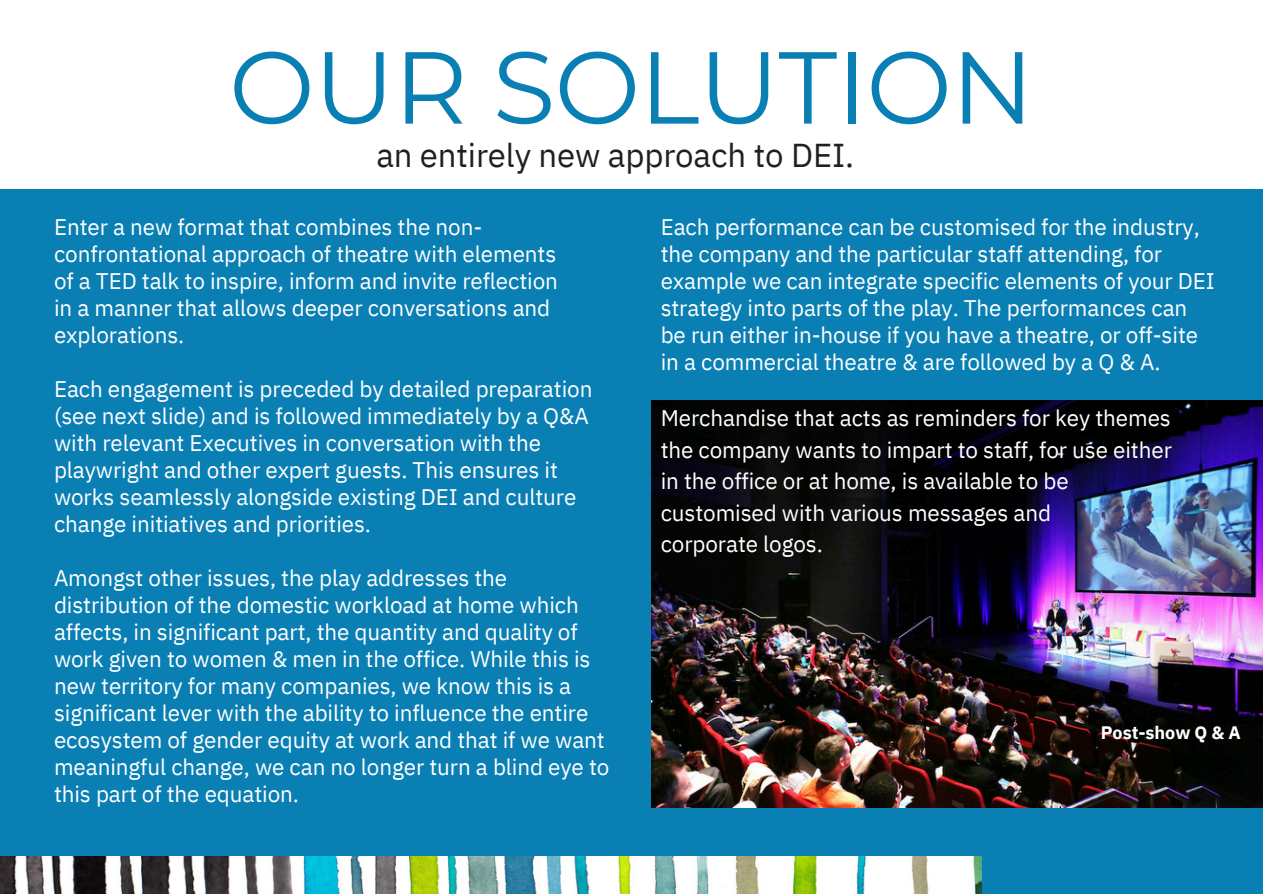
<style>
.page{position:relative;width:1263px;height:894px;background:#fff}
.page>*{position:absolute;margin:0;border:0;box-sizing:border-box;transform-origin:0 0}
.t1{font:102px "Montserrat";letter-spacing:-.01em;color:#097fb4}
.t2{font:33px "IBM Plex Sans";letter-spacing:-.005em;color:#231f20}
.t3{font:22.5px/27px "IBM Plex Sans";letter-spacing:-.005em;color:#fff}
.t4{font:700 18px "IBM Plex Sans";letter-spacing:-.005em;color:#fff}
</style>
<div class="page">
<div style="left:0;top:189px;width:1262px;height:704px;background:#097fb4"></div>
<img style="left:0;top:856px;width:981px;height:37px">
<img style="left:651px;top:400px;width:612px;height:407px">
<h3 class="t1" style="left:229px;top:25px;width:806px">OUR SOLUTION</h3>
<h3 class="t2" style="left:376px;top:133px;width:479px">an entirely new approach to DEI.</h3>
<h3 class="t3" style="left:54px;top:213px;width:505px">Enter a new format that combines the non&shy;confrontational approach of theatre with elements of a TED talk to inspire, inform and invite reflection in a manner that allows deeper conversations and explorations.</h3>
<h3 class="t3" style="left:54px;top:375px;width:540px">Each engagement is preceded by detailed preparation (see next slide) and is followed immediately by a Q&amp;A with relevant Executives in conversation with the playwright and other expert guests. This ensures it works seamlessly alongside existing DEI and culture change initiatives and priorities.</h3>
<h3 class="t3" style="left:54px;top:564px;width:557px">Amongst other issues, the play addresses the distribution of the domestic workload at home which affects, in significant part, the quantity and quality of work given to women &amp; men in the office. While this is new territory for many companies, we know this is a significant lever with the ability to influence the entire ecosystem of gender equity at work and that if we want meaningful change, we can no longer turn a blind eye to this part of the equation.</h3>
<p class="t3" style="left:661px;top:213px;width:556px">Each performance can be customised for the industry, the company and the particular staff attending, for example we can integrate specific elements of your DEI strategy into parts of the play. The performances can be run either in-house if you have a theatre, or off-site in a commercial theatre &amp; are followed by a Q &amp; A.</p>
<p class="t3" style="left:661px;top:402px;width:513px;line-height:31.5px">Merchandise that acts as reminders for key themes the company wants to impart to staff, for use either in the office or at home, is available to be customised with various messages and<br>corporate logos.</p>
<p class="t4" style="left:1101px;top:720px;width:141px">Post-show Q &amp; A</p>
</div>
